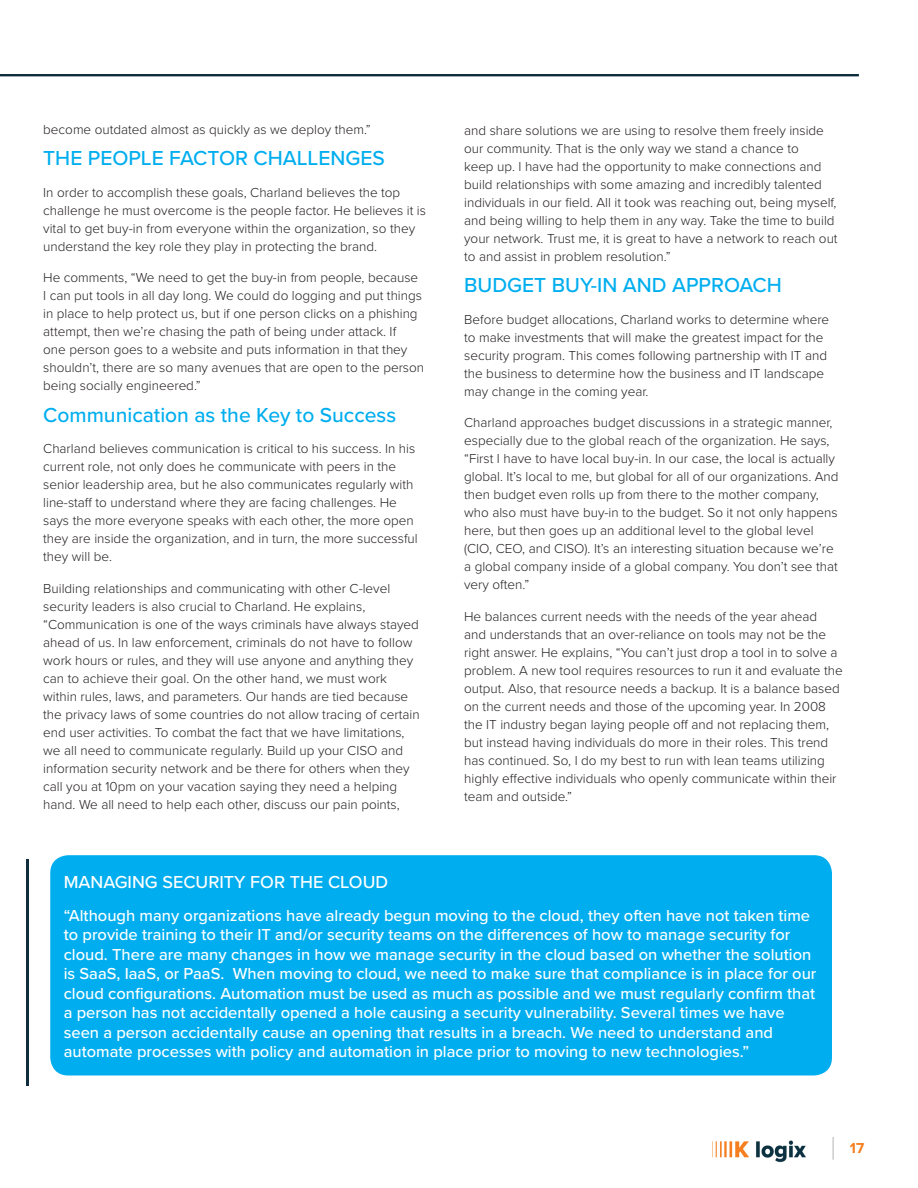
<style>
.page{position:relative;width:918px;height:1188px;background:#fff}
.page>*{position:absolute;margin:0;border:0;box-sizing:border-box;transform-origin:0 0}
.Body_Text{font:500 21px "Proxima Nova";color:#00aeef}
.Section_headers{font:500 18px "Proxima Nova";color:#fff}
.Section_headers-2{font:500 16.5px/19.5px "Proxima Nova";color:#fff}
.t1{font:700 15px "Proxima Nova";color:#f58021}
.Body_Text-2{font:300 13.5px/18px "Proxima Nova";color:#231f20}
</style>
<div class="page">
<svg style="left:833px;top:1137px;width:1px;height:23px"></svg>
<img style="left:712px;top:1140px;width:94px;height:23px">
<hr style="left:0;top:74px;width:859px;height:2px;background:#0f2d3c">
<div style="left:50px;top:855px;width:782px;height:220px;background:#00aeef;border-radius:18px"></div>
<hr style="left:26px;top:859px;width:3px;height:227px;background:#0f2d3c">
<p class="Body_Text-2" style="left:43px;top:120px;width:329px">become outdated almost as quickly as we deploy them.”</p>
<p class="Body_Text" style="left:43px;top:143px;width:343px">THE PEOPLE FACTOR CHALLENGES</p>
<p class="Body_Text-2" style="left:43px;top:183px;width:384px">In order to accomplish these goals, Charland believes the top challenge he must overcome is the people factor. He believes it is vital to get buy-in from everyone within the organization, so they understand the key role they play in protecting the brand.</p>
<p class="Body_Text-2" style="left:43px;top:268px;width:382px">He comments, “We need to get the buy-in from people, because I can put tools in all day long. We could do logging and put things in place to help protect us, but if one person clicks on a phishing attempt, then we’re chasing the path of being under attack. If<br>one person goes to a website and puts information in that they shouldn’t, there are so many avenues that are open to the person being socially engineered.”</p>
<p class="Body_Text" style="left:43px;top:399px;width:354px">Communication as the Key to Success</p>
<p class="Body_Text-2" style="left:43px;top:439px;width:376px">Charland believes communication is critical to his success. In his current role, not only does he communicate with peers in the senior leadership area, but he also communicates regularly with line-staff to understand where they are facing challenges. He says the more everyone speaks with each other, the more open they are inside the organization, and in turn, the more successful they will be.</p>
<p class="Body_Text-2" style="left:43px;top:579px;width:378px">Building relationships and communicating with other C-level security leaders is also crucial to Charland. He explains, “Communication is one of the ways criminals have always stayed ahead of us. In law enforcement, criminals do not have to follow work hours or rules, and they will use anyone and anything they can to achieve their goal. On the other hand, we must work within rules, laws, and parameters. Our hands are tied because the privacy laws of some countries do not allow tracing of certain end user activities. To combat the fact that we have limitations, we all need to communicate regularly. Build up your CISO and information security network and be there for others when they call you at 10pm on your vacation saying they need a helping hand. We all need to help each other, discuss our pain points,</p>
<p class="Body_Text-2" style="left:464px;top:120px;width:375px">and share solutions we are using to resolve them freely inside our community. That is the only way we stand a chance to<br>keep up. I have had the opportunity to make connections and build relationships with some amazing and incredibly talented individuals in our field. All it took was reaching out, being myself, and being willing to help them in any way. Take the time to build your network. Trust me, it is great to have a network to reach out to and assist in problem resolution.”</p>
<p class="Body_Text" style="left:464px;top:269px;width:319px">BUDGET BUY-IN AND APPROACH</p>
<p class="Body_Text-2" style="left:464px;top:309px;width:367px">Before budget allocations, Charland works to determine where to make investments that will make the greatest impact for the security program. This comes following partnership with IT and the business to determine how the business and IT landscape may change in the coming year.</p>
<p class="Body_Text-2" style="left:464px;top:413px;width:376px">Charland approaches budget discussions in a strategic manner, especially due to the global reach of the organization. He says, “First I have to have local buy-in. In our case, the local is actually global. It’s local to me, but global for all of our organizations. And then budget even rolls up from there to the mother company, who also must have buy-in to the budget. So it not only happens here, but then goes up an additional level to the global level (CIO, CEO, and CISO). It’s an interesting situation because we’re a global company inside of a global company. You don’t see that very often.”</p>
<p class="Body_Text-2" style="left:464px;top:606px;width:380px">He balances current needs with the needs of the year ahead<br>and understands that an over-reliance on tools may not be the right answer. He explains, “You can’t just drop a tool in to solve a problem. A new tool requires resources to run it and evaluate the output. Also, that resource needs a backup. It is a balance based on the current needs and those of the upcoming year. In 2008 the IT industry began laying people off and not replacing them, but instead having individuals do more in their roles. This trend has continued. So, I do my best to run with lean teams utilizing highly effective individuals who openly communicate within their team and outside.”</p>
<p class="Section_headers" style="left:64px;top:868px;width:326px">MANAGING SECURITY FOR THE CLOUD</p>
<p class="Section_headers-2" style="left:64px;top:905px;width:754px">“Although many organizations have already begun moving to the cloud, they often have not taken time to provide training to their IT and/or security teams on the differences of how to manage security for cloud. There are many changes in how we manage security in the cloud based on whether the solution is SaaS, IaaS, or PaaS. When moving to cloud, we need to make sure that compliance is in place for our cloud configurations. Automation must be used as much as possible and we must regularly confirm that a person has not accidentally opened a hole causing a security vulnerability. Several times we have seen a person accidentally cause an opening that results in a breach. We need to understand and automate processes with policy and automation in place prior to moving to new technologies.”</p>
<p class="t1" style="left:850px;top:1137px;width:16px">17</p>
</div>
